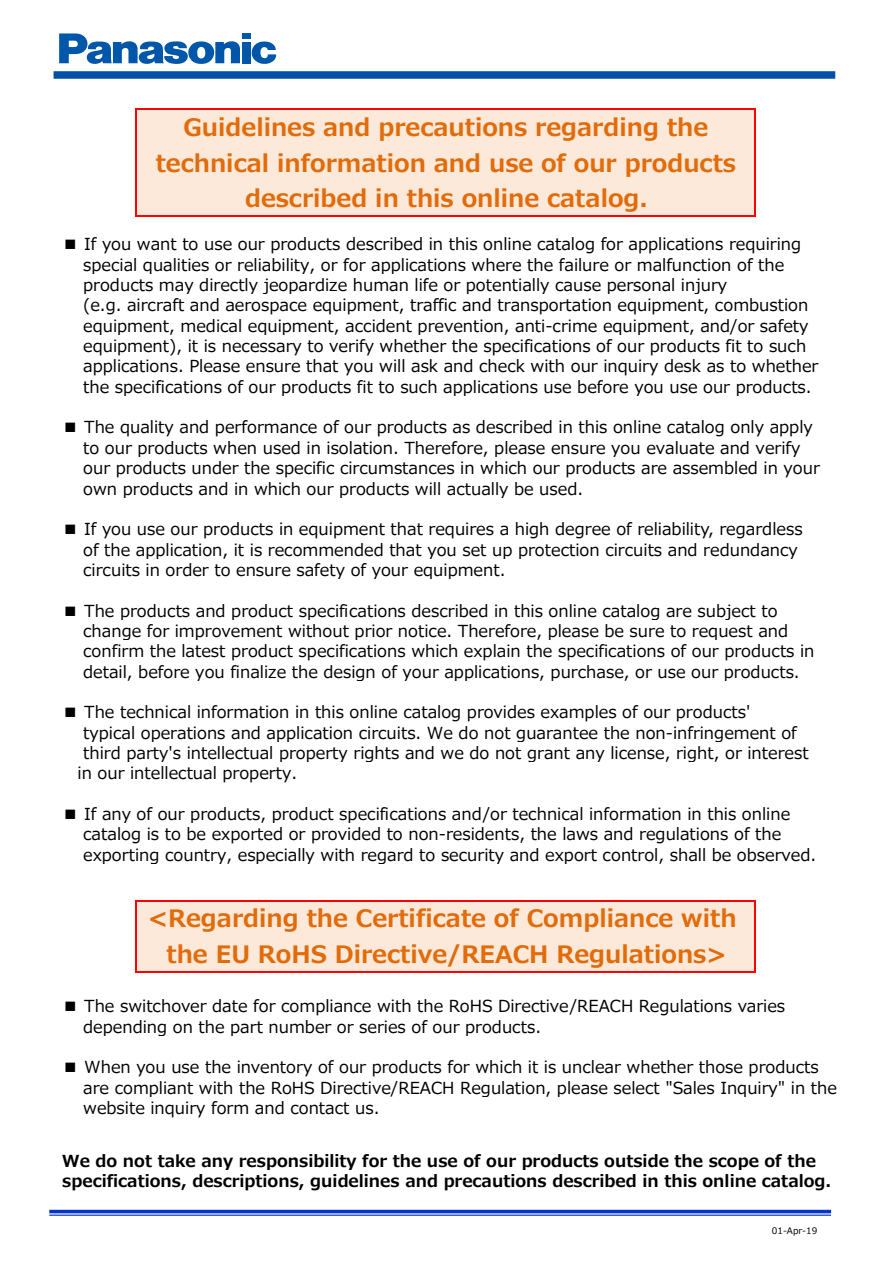
<style>
.page{position:relative;width:893px;height:1263px;background:#fff}
.page>*{position:absolute;margin:0;border:0;box-sizing:border-box;transform-origin:0 0}
.t1{font:700 24px "Meiryo UI";color:#e26b0a}
.t2{font:16.5px/20.4px "Meiryo UI";color:#000}
.t3{font:700 16.5px/20.4px "Meiryo UI";color:#000}
.t4{font:9px "Meiryo UI";color:#000}
</style>
<div class="page">
<div style="left:136px;top:109px;width:619px;height:108px;background:#fde9d9"></div>
<div style="left:136px;top:901px;width:619px;height:71px;background:#fde9d9"></div>
<hr style="left:135px;top:109px;width:2px;height:108px;background:#f00">
<hr style="left:755px;top:110px;width:1px;height:107px;background:#f00">
<hr style="left:135px;top:900px;width:2px;height:73px;background:#f00">
<hr style="left:755px;top:902px;width:1px;height:71px;background:#f00">
<hr style="left:137px;top:109px;width:619px;height:1px;background:#f00">
<hr style="left:137px;top:216px;width:619px;height:1px;background:#f00">
<hr style="left:137px;top:900px;width:619px;height:2px;background:#f00">
<hr style="left:137px;top:971px;width:619px;height:2px;background:#f00">
<svg style="left:252px;top:41px;width:24px;height:23px"></svg>
<div style="left:242px;top:33px;width:9px;height:6px;background:#0056a8"></div>
<div style="left:242px;top:42px;width:9px;height:21px;background:#0056a8"></div>
<svg style="left:59px;top:33px;width:181px;height:31px"></svg>
<hr style="left:49px;top:1214px;width:782px;height:2px;background:#03c">
<hr style="left:49px;top:1210px;width:782px;height:3px;background:#03c">
<div style="left:54px;top:71px;width:781px;height:8px;background:#0050a8"></div>
<h1 class="t1" style="left:183px;top:117px;width:526px">Guidelines and precautions regarding the</h1>
<h1 class="t1" style="left:156px;top:153px;width:582px">technical information and use of our products</h1>
<h1 class="t1" style="left:245px;top:189px;width:404px">described in this online catalog.</h1>
<p class="t2" style="left:83px;top:235px;width:737px;text-indent:-21px">■ If you want to use our products described in this online catalog for applications requiring special qualities or reliability, or for applications where the failure or malfunction of the products may directly jeopardize human life or potentially cause personal injury<br>(e.g. aircraft and aerospace equipment, traffic and transportation equipment, combustion equipment, medical equipment, accident prevention, anti-crime equipment, and/or safety equipment), it is necessary to verify whether the specifications of our products fit to such applications. Please ensure that you will ask and check with our inquiry desk as to whether the specifications of our products fit to such applications use before you use our products.</p>
<p class="t2" style="left:83px;top:418px;width:738px;text-indent:-21px">■ The quality and performance of our products as described in this online catalog only apply to our products when used in isolation. Therefore, please ensure you evaluate and verify our products under the specific circumstances in which our products are assembled in your own products and in which our products will actually be used.</p>
<p class="t2" style="left:83px;top:520px;width:721px;text-indent:-21px">■ If you use our products in equipment that requires a high degree of reliability, regardless of the application, it is recommended that you set up protection circuits and redundancy circuits in order to ensure safety of your equipment.</p>
<p class="t2" style="left:83px;top:601px;width:733px;text-indent:-21px">■ The products and product specifications described in this online catalog are subject to change for improvement without prior notice. Therefore, please be sure to request and confirm the latest product specifications which explain the specifications of our products in detail, before you finalize the design of your applications, purchase, or use our products.</p>
<p class="t2" style="left:62px;top:703px;width:690px">■ The technical information in this online catalog provides examples of our products'</p>
<p class="t2" style="left:83px;top:723px;width:715px">typical operations and application circuits. We do not guarantee the non-infringement of</p>
<p class="t2" style="left:83px;top:744px;width:727px">third party's intellectual property rights and we do not grant any license, right, or interest</p>
<p class="t2" style="left:78px;top:764px;width:221px">in our intellectual property.</p>
<p class="t2" style="left:83px;top:805px;width:735px;text-indent:-21px">■ If any of our products, product specifications and/or technical information in this online catalog is to be exported or provided to non-residents, the laws and regulations of the exporting country, especially with regard to security and export control, shall be observed.</p>
<h1 class="t1" style="left:148px;top:909px;width:590px">&lt;Regarding the Certificate of Compliance with</h1>
<h1 class="t1" style="left:167px;top:944px;width:561px">the EU RoHS Directive/REACH Regulations&gt;</h1>
<p class="t2" style="left:83px;top:997px;width:703px;text-indent:-21px">■ The switchover date for compliance with the RoHS Directive/REACH Regulations varies depending on the part number or series of our products.</p>
<p class="t2" style="left:83px;top:1058px;width:755px;text-indent:-21px">■ When you use the inventory of our products for which it is unclear whether those products are compliant with the RoHS Directive/REACH Regulation, please select "Sales Inquiry" in the website inquiry form and contact us.</p>
<p class="t3" style="left:62px;top:1152px;width:771px">We do not take any responsibility for the use of our products outside the scope of the specifications, descriptions, guidelines and precautions described in this online catalog.</p>
<p class="t4" style="left:772px;top:1224px;width:47px">01-Apr-19</p>
</div>
